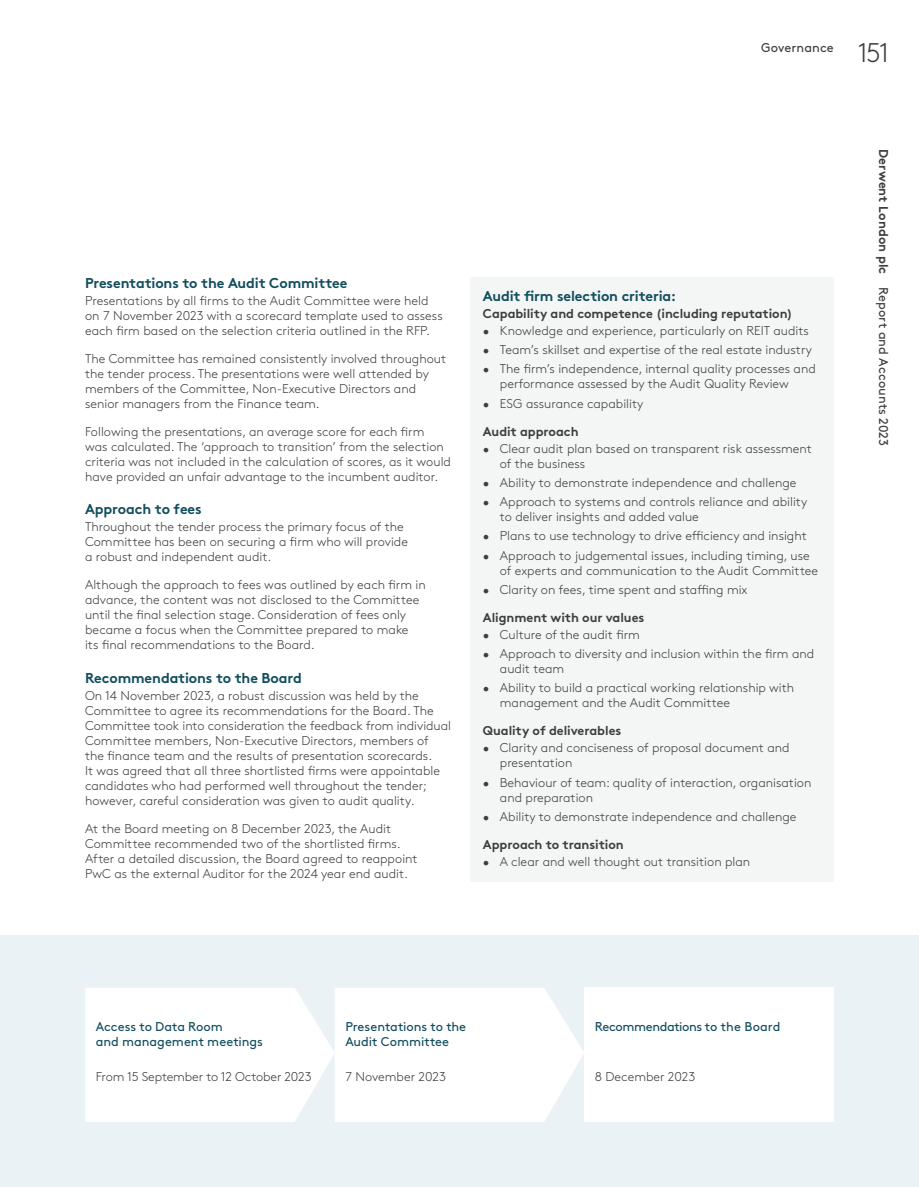
<style>
.page{position:relative;width:919px;height:1187px;background:#fff}
.page>*{position:absolute;margin:0;border:0;box-sizing:border-box;transform-origin:0 0}
.t1{font:700 14.25px "Brown Std";letter-spacing:-.01em;color:#124e5e}
.t2{font:300 12.75px/15px "Brown Std";color:#3e3e3f}
.t3{font:700 12.75px "Brown Std";letter-spacing:-.005em;color:#3e3e3f}
.t4{font:12.75px/15px "Brown Std";color:#124e5e}
.t5{font:12.75px "Brown Std";letter-spacing:.01em;color:#3e3e3f}
.t6{font:12.75px "Brown Std";letter-spacing:-.03em;color:#124e5e}
.s1{font-weight:300;font-size:27px}
.s2{font-weight:700}
</style>
<div class="page">
<div style="left:0;top:935px;width:918px;height:251px;background:#ebf2f5"></div>
<div style="left:584px;top:987px;width:249px;height:134px;background:#fff"></div>
<div style="left:470px;top:277px;width:363px;height:604px;background:#f4f5f5"></div>
<svg style="left:85px;top:988px;width:499px;height:133px;background:#fdfdfe"></svg>
<p class="t5" style="left:761px;top:40px;width:129px">Governance <span class="s1">151</span></p>
<p class="t1" style="left:85px;top:274px;width:264px">Presentations to the Audit Committee</p>
<p class="t2" style="left:85px;top:293px;width:359px">Presentations by all firms to the Audit Committee were held on 7 November 2023 with a scorecard template used to assess each firm based on the selection criteria outlined in the RFP.</p>
<p class="t2" style="left:85px;top:351px;width:362px">The Committee has remained consistently involved throughout the tender process. The presentations were well attended by members of the Committee, Non-Executive Directors and senior managers from the Finance team.</p>
<p class="t2" style="left:85px;top:424px;width:367px">Following the presentations, an average score for each firm<br>was calculated. The ‘approach to transition’ from the selection criteria was not included in the calculation of scores, as it would have provided an unfair advantage to the incumbent auditor.</p>
<p class="t1" style="left:85px;top:500px;width:118px">Approach to fees</p>
<p class="t2" style="left:85px;top:519px;width:324px">Throughout the tender process the primary focus of the<br>Committee has been on securing a firm who will provide a robust and independent audit.</p>
<p class="t2" style="left:85px;top:577px;width:342px">Although the approach to fees was outlined by each firm in advance, the content was not disclosed to the Committee until the final selection stage. Consideration of fees only became a focus when the Committee prepared to make<br>its final recommendations to the Board.</p>
<p class="t1" style="left:85px;top:669px;width:218px">Recommendations to the Board</p>
<p class="t2" style="left:85px;top:688px;width:367px">On 14 November 2023, a robust discussion was held by the Committee to agree its recommendations for the Board. The Committee took into consideration the feedback from individual Committee members, Non-Executive Directors, members of the finance team and the results of presentation scorecards.<br>It was agreed that all three shortlisted firms were appointable candidates who had performed well throughout the tender; however, careful consideration was given to audit quality.</p>
<p class="t2" style="left:85px;top:820px;width:334px">At the Board meeting on 8 December 2023, the Audit Committee recommended two of the shortlisted firms.<br>After a detailed discussion, the Board agreed to reappoint PwC as the external Auditor for the 2024 year end audit.</p>
<p class="t1" style="left:483px;top:287px;width:195px">Audit firm selection criteria:</p>
<p class="t3" style="left:483px;top:305px;width:311px">Capability and competence (including reputation)</p>
<p class="t2" style="left:483px;top:323px;width:327px">• Knowledge and experience, particularly on REIT audits</p>
<p class="t2" style="left:483px;top:342px;width:330px">• Team’s skillset and expertise of the real estate industry</p>
<p class="t2" style="left:500px;top:362px;width:317px;text-indent:-17px">• The firm’s independence, internal quality processes and performance assessed by the Audit Quality Review</p>
<p class="t2" style="left:483px;top:396px;width:162px">• ESG assurance capability</p>
<p class="t3" style="left:483px;top:423px;width:97px">Audit approach</p>
<p class="t2" style="left:500px;top:441px;width:313px;text-indent:-17px">• Clear audit plan based on transparent risk assessment of the business</p>
<p class="t2" style="left:483px;top:475px;width:315px">• Ability to demonstrate independence and challenge</p>
<p class="t2" style="left:500px;top:494px;width:309px;text-indent:-17px">• Approach to systems and controls reliance and ability to deliver insights and added value</p>
<p class="t2" style="left:483px;top:528px;width:325px">• Plans to use technology to drive efficiency and insight</p>
<p class="t2" style="left:500px;top:548px;width:320px;text-indent:-17px">• Approach to judgemental issues, including timing, use of experts and communication to the Audit Committee</p>
<p class="t2" style="left:483px;top:582px;width:266px">• Clarity on fees, time spent and staffing mix</p>
<p class="t3" style="left:483px;top:609px;width:163px">Alignment with our values</p>
<p class="t2" style="left:483px;top:627px;width:158px">• Culture of the audit firm</p>
<p class="t2" style="left:500px;top:646px;width:316px;text-indent:-17px">• Approach to diversity and inclusion within the firm and audit team</p>
<p class="t2" style="left:500px;top:680px;width:296px;text-indent:-17px">• Ability to build a practical working relationship with management and the Audit Committee</p>
<p class="t3" style="left:483px;top:723px;width:140px">Quality of deliverables</p>
<p class="t2" style="left:500px;top:740px;width:291px;text-indent:-17px">• Clarity and conciseness of proposal document and presentation</p>
<p class="t2" style="left:500px;top:774px;width:313px;text-indent:-17px">• Behaviour of team: quality of interaction, organisation and preparation</p>
<p class="t2" style="left:483px;top:809px;width:315px">• Ability to demonstrate independence and challenge</p>
<p class="t3" style="left:483px;top:836px;width:142px">Approach to transition</p>
<p class="t2" style="left:483px;top:854px;width:269px">• A clear and well thought out transition plan</p>
<p class="t5" style="left:890px;top:149px;width:298px;rotate:90deg"><span class="s2">Derwent London plc</span> Report and Accounts 2023</p>
<p class="t4" style="left:96px;top:1019px;width:169px">Access to Data Room<br>and management meetings</p>
<p class="t2" style="left:96px;top:1068px;width:217px">From 15 September to 12 October 2023</p>
<p class="t4" style="left:345px;top:1019px;width:122px">Presentations to the<br>Audit Committee</p>
<p class="t2" style="left:345px;top:1068px;width:102px">7 November 2023</p>
<p class="t6" style="left:595px;top:1019px;width:187px">Recommendations to the Board</p>
<p class="t2" style="left:595px;top:1068px;width:102px">8 December 2023</p>
</div>
